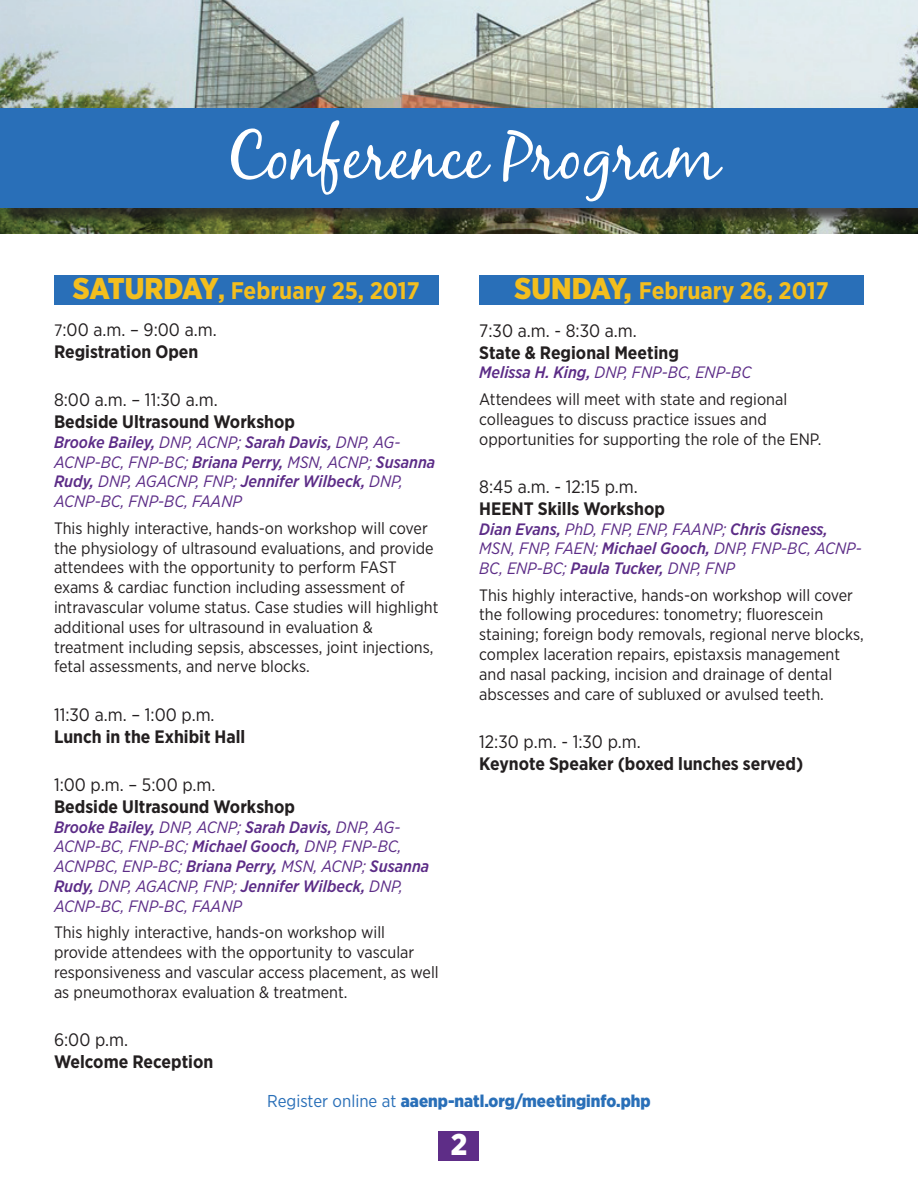
<style>
.page{position:relative;width:918px;height:1188px;background:#fff}
.page>*{position:absolute;margin:0;border:0;box-sizing:border-box;transform-origin:0 0}
.t1{font:66px "Black Jack";color:#fff}
.t2{font:900 30px "Gotham Narrow";color:#fff}
.t3{font:700 24px "Gotham Narrow";color:#f3be1e}
.t4{font:700 18px "Gotham Narrow";color:#231f20}
.t5{font:18px/21.6px "Gotham Narrow";color:#231f20}
.t6{font:900 17.25px "Gotham Narrow";color:#296fb8}
.t7{font:16.5px/19.8px "Gotham Narrow";color:#231f20}
.t8{font:italic 16.5px/19.8px "Gotham Narrow";color:#5c2c87}
.s1{font-weight:900;font-size:30px}
.s2{font-weight:900}
.s3{font-size:16.5px}
.s4{font-weight:700}
.s5{font-weight:500}
.s6{font-weight:500;font-style:italic;color:#5c2c87}
.s7{font-style:italic;color:#5c2c87}
.s8{font-weight:400}
</style>
<div class="page">
<img style="left:0;top:0;width:918px;height:233px">
<div style="left:2px;top:110px;width:916px;height:116px;background:#231f20;opacity:.75"></div>
<div style="left:0;top:108px;width:918px;height:99px;background:#296fb8"></div>
<div style="left:54px;top:275px;width:385px;height:30px;background:#296fb8"></div>
<div style="left:439px;top:1131px;width:40px;height:30px;background:#5e2d87"></div>
<div style="left:479px;top:275px;width:385px;height:30px;background:#296fb8"></div>
<h1 class="t1" style="left:226px;top:116px;width:495px">Conference Program</h1>
<h3 class="t3" style="left:73px;top:275px;width:348px"><span class="s1">SATURDAY</span><span class="s2">,</span> February 25, 2017</h3>
<p class="t5" style="left:54px;top:319px;width:164px"><span class="s3">7</span>:00 a.m. – 9:00 a.m.<br><span class="s4">Registration Open</span></p>
<p class="t5" style="left:54px;top:389px;width:165px">8:00 a.m. – 11:30 a.m.</p>
<p class="t4" style="left:54px;top:410px;width:243px">Bedside Ultrasound Workshop</p>
<p class="t8" style="left:54px;top:432px;width:383px"><span class="s5">Brooke Bailey,</span> DNP, ACNP; <span class="s5">Sarah Davis,</span> DNP, AG-ACNP-BC, FNP-BC; <span class="s5">Briana Perry,</span> MSN, ACNP; <span class="s5">Susanna Rudy,</span> DNP, AGACNP, FNP; <span class="s5">Jennifer Wilbeck,</span> DNP, ACNP-BC, FNP-BC, FAANP</p>
<p class="t7" style="left:54px;top:518px;width:386px">This highly interactive, hands-on workshop will cover the physiology of ultrasound evaluations, and provide attendees with the opportunity to perform FAST exams &amp; cardiac function including assessment of intravascular volume status. Case studies will highlight additional uses for ultrasound in evaluation &amp; treatment including sepsis, abscesses, joint injections, fetal assessments, and nerve blocks.</p>
<p class="t5" style="left:54px;top:704px;width:162px">11:30 a.m. – 1:00 p.m.</p>
<p class="t4" style="left:54px;top:725px;width:193px">Lunch in the Exhibit Hall</p>
<p class="t5" style="left:54px;top:774px;width:163px">1:00 p.m. – 5:00 p.m.</p>
<p class="t4" style="left:54px;top:795px;width:243px">Bedside Ultrasound Workshop</p>
<p class="t8" style="left:54px;top:817px;width:377px"><span class="s5">Brooke Bailey,</span> DNP, ACNP; <span class="s5">Sarah Davis,</span> DNP, AG-ACNP-BC, FNP-BC; <span class="s5">Michael Gooch,</span> DNP, FNP-BC, ACNPBC, ENP-BC; <span class="s5">Briana Perry,</span> MSN, ACNP; <span class="s5">Susanna Rudy,</span> DNP, AGACNP, FNP; <span class="s5">Jennifer Wilbeck,</span> DNP, ACNP-BC, FNP-BC, FAANP</p>
<p class="t7" style="left:54px;top:922px;width:386px">This highly interactive, hands-on workshop will provide attendees with the opportunity to vascular responsiveness and vascular access placement, as well as pneumothorax evaluation &amp; treatment.</p>
<p class="t5" style="left:54px;top:1029px;width:76px">6:00 p.m.</p>
<p class="t4" style="left:54px;top:1050px;width:161px">Welcome Reception</p>
<h3 class="t3" style="left:515px;top:275px;width:316px"><span class="s1">SUNDAY,</span> February 26, 2017</h3>
<p class="t5" style="left:479px;top:319px;width:159px">7:30 a.m. - 8:30 a.m.</p>
<p class="t4" style="left:479px;top:341px;width:201px">State &amp; Regional Meeting</p>
<p class="t7" style="left:479px;top:359px;width:310px;line-height:26.5px"><span class="s6">Melissa H. King,</span> <span class="s7">DNP, FNP-BC, ENP-BC<br></span>Attendees will meet with state and regional</p>
<p class="t7" style="left:479px;top:409px;width:344px">colleagues to discuss practice issues and opportunities for supporting the role of the ENP.</p>
<p class="t5" style="left:479px;top:476px;width:160px">8:45 a.m. - 12:15 p.m.</p>
<p class="t4" style="left:479px;top:497px;width:187px">HEENT Skills Workshop</p>
<p class="t8" style="left:479px;top:518px;width:384px"><span class="s5">Dian Evans,</span> PhD, FNP, ENP, FAANP; <span class="s5">Chris Gisness,<br></span>MSN, FNP, FAEN; <span class="s5">Michael Gooch,</span> DNP, FNP-BC, ACNP-<br>BC, ENP-BC; <span class="s5">Paula Tucker,</span> DNP, FNP</p>
<p class="t7" style="left:479px;top:585px;width:386px">This highly interactive, hands-on workshop will cover the following procedures: tonometry; fluorescein staining; foreign body removals, regional nerve blocks, complex laceration repairs, epistaxsis management and nasal packing, incision and drainage of dental abscesses and care of subluxed or avulsed teeth.</p>
<p class="t5" style="left:479px;top:731px;width:163px">12:30 p.m. - 1:30 p.m.</p>
<p class="t4" style="left:479px;top:752px;width:326px">Keynote Speaker (boxed lunches served)</p>
<p class="t6" style="left:267px;top:1090px;width:385px"><span class="s8">Register online at</span> aaenp-natl.org/meetinginfo.php</p>
<h2 class="t2" style="left:451px;top:1125px;width:18px">2</h2>
</div>
